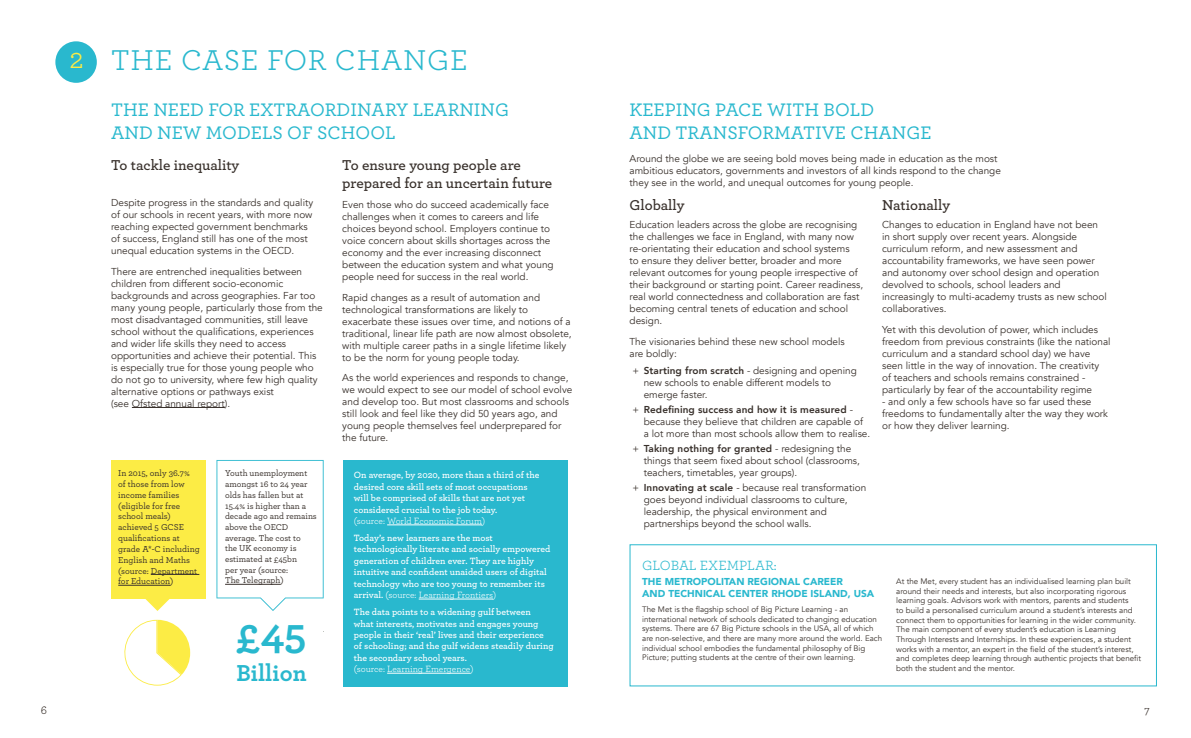
<style>
.page{position:relative;width:1191px;height:738px;background:#fff}
.page>*{position:absolute;margin:0;border:0;box-sizing:border-box;transform-origin:0 0}
.t1{font:700 43.6px "Archer";color:#29b8ce}
.t2{font:30px "Archer";letter-spacing:.025em;color:#29b8ce}
.t3{font:30px "Archer";color:#fcec45}
.t4{font:700 24.2px "Archer";color:#29b8ce}
.t5{font:500 19px/22.8px "Archer";color:#29b8ce}
.t6{font:600 15px/18px "Archer";color:#38302b}
.t7{font:14px "Archer";color:#29b8ce}
.t8{font:12px "Archer";color:#38302b}
.t9{font:10px/12px "Avenir";color:#38302b}
.t10{font:900 10px/12px "Avenir";color:#29b8ce}
.t11{font:600 9.5px/11.4px "Archer";color:#fff}
.t12{font:9.5px "Archer";letter-spacing:-.005em;color:#fff}
.t13{font:500 9px/10.8px "Archer";color:#38302b}
.t14{font:500 8.9px/10.7px "Archer";color:#38302b}
.t15{font:8px/9.6px "Avenir";color:#38302b}
.s1{color:#fcec45}
.s2{font-weight:400}
.s3{font-family:"Avenir Next"}
.s4{font-weight:800}
</style>
<div class="page">
<div style="left:343px;top:459px;width:224px;height:227px;background:#29b8ce"></div>
<hr style="left:132px;top:407px;width:93px;height:1px;background:#38302b">
<hr style="left:387px;top:524px;width:95px;height:1px;background:#fff">
<hr style="left:419px;top:598px;width:74px;height:1px;background:#fff">
<hr style="left:387px;top:672px;width:83px;height:1px;background:#fff">
<div style="left:629px;top:544px;width:528px;height:142px;border:1px solid #29b8ce"></div>
<div style="left:55px;top:41px;width:42px;height:42px;background:#29b8ce;border-radius:50%"></div>
<div style="left:111px;top:460px;width:95px;height:138px;background:#fcec45"></div>
<svg style="left:145px;top:598px;width:25px;height:12px"></svg>
<svg style="left:124px;top:619px;width:66px;height:66px"></svg>
<svg style="left:216px;top:460px;width:108px;height:150px"></svg>
<hr style="left:151px;top:573px;width:48px;height:1px;background:#38302b">
<hr style="left:118px;top:584px;width:52px;height:1px;background:#38302b">
<hr style="left:225px;top:583px;width:55px;height:1px;background:#38302b">
<h2 class="t2" style="left:59px;top:40px;width:410px"><span class="s1">2</span> THE CASE FOR CHANGE</h2>
<h2 class="t3" style="left:70px;top:37px;width:16px">2</h2>
<h3 class="t5" style="left:111px;top:97px;width:399px">THE NEED FOR EXTRAORDINARY LEARNING<br>AND NEW MODELS OF SCHOOL</h3>
<h3 class="t6" style="left:111px;top:155px;width:130px">To tackle inequality</h3>
<p class="t9" style="left:111px;top:196px;width:204px">Despite progress in the standards and quality of our schools in recent years, with more now reaching expected government benchmarks of success, England still has one of the most unequal education systems in the OECD.</p>
<p class="t9" style="left:111px;top:265px;width:213px">There are entrenched inequalities between children from different socio-economic backgrounds and across geographies. Far too many young people, particularly those from the most disadvantaged communities, still leave school without the qualifications, experiences and wider life skills they need to access opportunities and achieve their potential. This is especially true for those young people who do not go to university, where few high quality alternative options or pathways exist<br>(see Ofsted annual report).</p>
<h3 class="t6" style="left:342px;top:154px;width:211px">To ensure young people are prepared for an uncertain future</h3>
<p class="t9" style="left:342px;top:199px;width:213px">Even those who do succeed academically face challenges when it comes to careers and life choices beyond school. Employers continue to voice concern about skills shortages across the economy and the ever increasing disconnect between the education system and what young people need for success in the real world.</p>
<p class="t9" style="left:342px;top:291px;width:231px">Rapid changes as a result of automation and technological transformations are likely to exacerbate these issues over time, and notions of a traditional, linear life path are now almost obsolete, with multiple career paths in a single lifetime likely to be the norm for young people today.</p>
<p class="t9" style="left:342px;top:372px;width:232px">As the world experiences and responds to change, we would expect to see our model of school evolve and develop too. But most classrooms and schools still look and feel like they did 50 years ago, and young people themselves feel underprepared for the future.</p>
<p class="t13" style="left:118px;top:467px;width:83px">In 2015, only 36.7%<br>of those from low income families (eligible for free school meals) achieved 5 GCSE qualifications at grade A*-C including<br>English and Maths (source: Department for Education)</p>
<p class="t14" style="left:225px;top:467px;width:93px">Youth unemployment amongst 16 to 24 year olds has fallen but at<br>15.4% is higher than a decade ago and remains above the OECD average. The cost to<br>the UK economy is estimated at £45bn<br>per year (source:<br>The Telegraph)</p>
<h1 class="t1" style="left:236px;top:599px;width:72px">£45</h1>
<h3 class="t4" style="left:236px;top:653px;width:72px">Billion</h3>
<p class="t11" style="left:354px;top:468px;width:187px">On average, by 2020, more than a third of the desired core skill sets of most occupations will be comprised of skills that are not yet considered crucial to the job today.</p>
<p class="t12" style="left:354px;top:514px;width:133px">(source: World Economic Forum)</p>
<p class="t11" style="left:354px;top:531px;width:198px">Today’s new learners are the most technologically literate and socially empowered generation of children ever. They are highly intuitive and confident unaided users of digital technology who are too young to remember its arrival. <span class="s2">(source: Learning Frontiers)</span></p>
<p class="t11" style="left:354px;top:605px;width:201px">The data points to a widening gulf between<br>what interests, motivates and engages young people in their ‘real’ lives and their experience of schooling; and the gulf widens steadily during the secondary school years.</p>
<p class="t12" style="left:354px;top:662px;width:121px">(source: Learning Emergence)</p>
<h3 class="t5" style="left:629px;top:97px;width:303px">KEEPING PACE WITH BOLD<br>AND TRANSFORMATIVE CHANGE</h3>
<p class="t9" style="left:629px;top:152px;width:373px">Around the globe we are seeing bold moves being made in education as the most ambitious educators, governments and investors of all kinds respond to the change they see in the world, and unequal outcomes for young people.</p>
<h3 class="t6" style="left:629px;top:195px;width:56px">Globally</h3>
<p class="t9" style="left:629px;top:218px;width:235px">Education leaders across the globe are recognising the challenges we face in England, with many now re-orientating their education and school systems<br>to ensure they deliver better, broader and more relevant outcomes for young people irrespective of their background or starting point. Career readiness, real world connectedness and collaboration are fast becoming central tenets of education and school design.</p>
<p class="t9" style="left:629px;top:335px;width:217px">The visionaries behind these new school models are boldly:</p>
<p class="t9" style="left:644px;top:365px;width:215px;text-indent:-11px"><span class="s3">+</span> <span class="s4">Starting from scratch</span> - designing and opening new schools to enable different models to emerge faster.</p>
<p class="t9" style="left:644px;top:403px;width:228px;text-indent:-11px"><span class="s3">+</span> <span class="s4">Redefining success and how it is measured</span> - because they believe that children are capable of a lot more than most schools allow them to realise.</p>
<p class="t9" style="left:644px;top:442px;width:218px;text-indent:-11px"><span class="s3">+</span> <span class="s4">Taking nothing for granted</span> - redesigning the things that seem fixed about school (classrooms, teachers, timetables, year groups).</p>
<p class="t9" style="left:644px;top:481px;width:224px;text-indent:-11px"><span class="s3">+</span> <span class="s4">Innovating at scale</span> - because real transformation goes beyond individual classrooms to culture, leadership, the physical environment and partnerships beyond the school walls.</p>
<h3 class="t6" style="left:882px;top:195px;width:70px">Nationally</h3>
<p class="t9" style="left:882px;top:218px;width:226px">Changes to education in England have not been in short supply over recent years. Alongside curriculum reform, and new assessment and accountability frameworks, we have seen power and autonomy over school design and operation devolved to schools, school leaders and increasingly to multi-academy trusts as new school collaboratives.</p>
<p class="t9" style="left:882px;top:323px;width:230px">Yet with this devolution of power, which includes freedom from previous constraints (like the national curriculum and a standard school day) we have seen little in the way of innovation. The creativity of teachers and schools remains constrained - particularly by fear of the accountability regime</p>
<p class="t9" style="left:882px;top:395px;width:227px">- and only a few schools have so far used these freedoms to fundamentally alter the way they work or how they deliver learning.</p>
<h3 class="t7" style="left:642px;top:555px;width:136px">GLOBAL EXEMPLAR:</h3>
<p class="t10" style="left:642px;top:574px;width:234px">THE METROPOLITAN REGIONAL CAREER<br>AND TECHNICAL CENTER RHODE ISLAND, USA</p>
<p class="t15" style="left:642px;top:604px;width:241px">The Met is the flagship school of Big Picture Learning - an international network of schools dedicated to changing education systems. There are 67 Big Picture schools in the USA, all of which are non-selective, and there are many more around the world. Each individual school embodies the fundamental philosophy of Big Picture; putting students at the centre of their own learning.</p>
<p class="t15" style="left:896px;top:576px;width:246px">At the Met, every student has an individualised learning plan built around their needs and interests, but also incorporating rigorous learning goals. Advisors work with mentors, parents and students<br>to build a personalised curriculum around a student’s interests and connect them to opportunities for learning in the wider community.<br>The main component of every student’s education is Learning Through Interests and Internships. In these experiences, a student works with a mentor, an expert in the field of the student’s interest, and completes deep learning through authentic projects that benefit both the student and the mentor.</p>
<p class="t8" style="left:41px;top:700px;width:8px">6</p>
<p class="t8" style="left:1144px;top:700px;width:7px">7</p>
</div>
